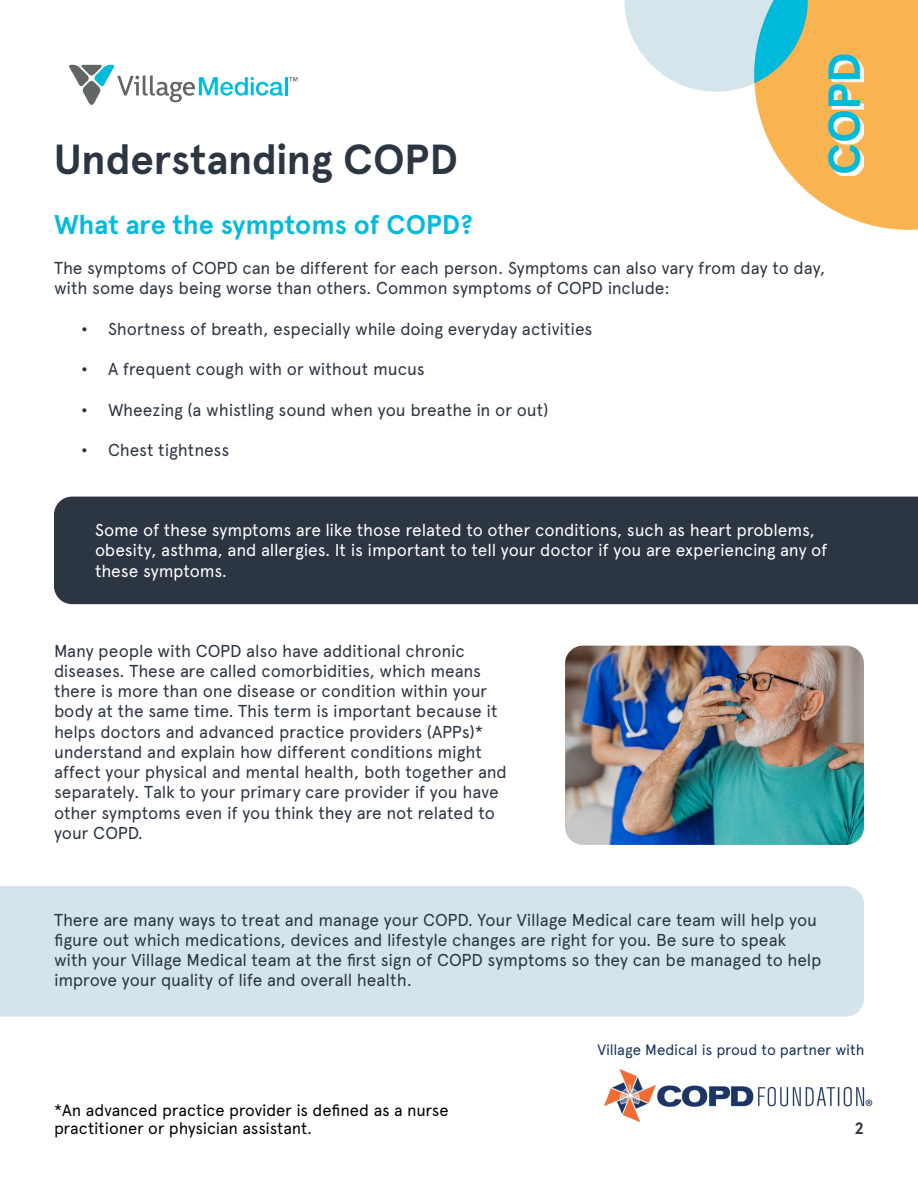
<style>
.page{position:relative;width:918px;height:1188px;background:#fff}
.page>*{position:absolute;margin:0;border:0;box-sizing:border-box;transform-origin:0 0}
.t1{font:700 45px "Apercu";color:#00badb}
.t2{font:700 42px "Apercu";letter-spacing:-.005em;color:#2c3542}
.t3{font:700 27px "Apercu";letter-spacing:-.005em;color:#00bbdc}
.t4{font:17.25px/20.2px "Apercu";letter-spacing:-.01em;color:#2c3542}
.t5{font:17.25px/20.2px "Apercu";letter-spacing:-.01em;color:#fff}
.t6{font:16.5px/18px "Apercu";letter-spacing:-.01em;color:#000}
.t7{font:700 16.5px "Apercu";color:#2c3542}
.t8{font:15px "Apercu";letter-spacing:-.01em;color:#18325b}
.s1{font-weight:700}
</style>
<div class="page">
<svg style="left:69px;top:65px;width:229px;height:40px"></svg>
<img style="left:604px;top:1070px;width:269px;height:52px">
<svg style="left:624px;top:0;width:294px;height:230px"></svg>
<div style="left:0;top:886px;width:864px;height:131px;background:#d3e5eb"></div>
<img style="left:565px;top:646px;width:299px;height:199px">
<div style="left:54px;top:497px;width:864px;height:107px;background:#2c3542"></div>
<p class="t2" style="left:54px;top:134px;width:406px">Understanding COPD</p>
<p class="t1" style="left:817px;top:175px;width:125px;rotate:-90deg">COPD</p>
<p class="t3" style="left:54px;top:208px;width:420px">What are the symptoms of COPD?</p>
<p class="t4" style="left:54px;top:258px;width:773px">The symptoms of COPD can be different for each person. Symptoms can also vary from day to day, with some days being worse than others. Common symptoms of COPD include:</p>
<p class="t4" style="left:81px;top:319px;width:513px"><span class="s1">•</span> Shortness of breath, especially while doing everyday activities</p>
<p class="t4" style="left:81px;top:359px;width:345px"><span class="s1">•</span> A frequent cough with or without mucus</p>
<p class="t4" style="left:81px;top:400px;width:469px"><span class="s1">•</span> Wheezing (a whistling sound when you breathe in or out)</p>
<p class="t4" style="left:81px;top:440px;width:150px"><span class="s1">•</span> Chest tightness</p>
<p class="t5" style="left:95px;top:520px;width:734px">Some of these symptoms are like those related to other conditions, such as heart problems, obesity, asthma, and allergies. It is important to tell your doctor if you are experiencing any of these symptoms.</p>
<p class="t4" style="left:54px;top:640px;width:454px">Many people with COPD also have additional chronic diseases. These are called comorbidities, which means there is more than one disease or condition within your body at the same time. This term is important because it helps doctors and advanced practice providers (APPs)* understand and explain how different conditions might affect your physical and mental health, both together and separately. Talk to your primary care provider if you have other symptoms even if you think they are not related to your COPD.</p>
<p class="t4" style="left:54px;top:909px;width:769px">There are many ways to treat and manage your COPD. Your Village Medical care team will help you figure out which medications, devices and lifestyle changes are right for you. Be sure to speak with your Village Medical team at the first sign of COPD symptoms so they can be managed to help improve your quality of life and overall health.</p>
<p class="t6" style="left:54px;top:1101px;width:396px">*An advanced practice provider is defined as a nurse practitioner or physician assistant.</p>
<p class="t8" style="left:597px;top:1041px;width:269px">Village Medical is proud to partner with</p>
<p class="t7" style="left:854px;top:1118px;width:11px">2</p>
</div>
